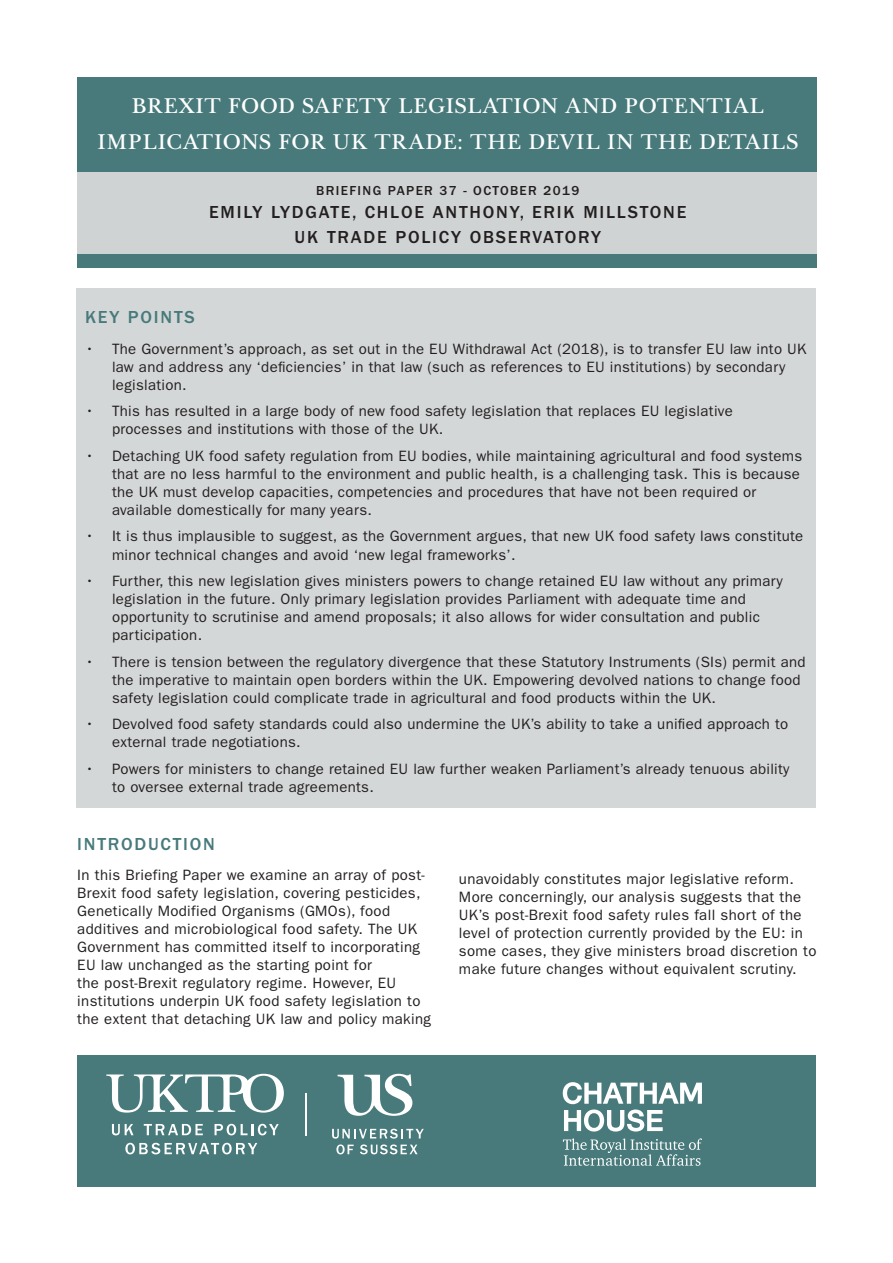
<style>
.page{position:relative;width:893px;height:1263px;background:#fff}
.page>*{position:absolute;margin:0;border:0;box-sizing:border-box;transform-origin:0 0}
.t1{font:22.5px/36px "UOSBASKTITLING";letter-spacing:.02em;color:#fff;text-align:center}
.t2{font:500 18px "ITC Franklin Gothic Std";letter-spacing:.1em;color:#231f20}
.UKTPO_HEADER{font:500 18px "ITC Franklin Gothic Std";letter-spacing:.1em;color:#487a7b}
.UKTPO_PARAGRAPH{font:15px/18px "ITC Franklin Gothic Std";letter-spacing:.02em;color:#231f20}
.t3{font:500 13.5px "ITC Franklin Gothic Std";letter-spacing:.1em;color:#231f20}
</style>
<div class="page">
<div style="left:77px;top:289px;width:739px;height:519px;background:#d0d3d4"></div>
<div style="left:77px;top:77px;width:739px;height:191px;background:#487a7b"></div>
<div style="left:77px;top:172px;width:739px;height:81px;background:#d0d3d4"></div>
<div style="left:77px;top:1055px;width:739px;height:132px;background:#487a7b"></div>
<svg style="left:563px;top:1082px;width:139px;height:49px"></svg>
<svg style="left:563px;top:1138px;width:139px;height:28px"></svg>
<svg style="left:332px;top:1129px;width:92px;height:9px"></svg>
<svg style="left:336px;top:1144px;width:18px;height:10px"></svg>
<svg style="left:360px;top:1144px;width:58px;height:10px"></svg>
<svg style="left:338px;top:1074px;width:74px;height:42px"></svg>
<hr style="left:305px;top:1093px;width:2px;height:42px;background:#fff">
<svg style="left:112px;top:1124px;width:21px;height:11px"></svg>
<svg style="left:144px;top:1124px;width:59px;height:11px"></svg>
<svg style="left:215px;top:1124px;width:64px;height:11px"></svg>
<svg style="left:125px;top:1143px;width:132px;height:11px"></svg>
<svg style="left:106px;top:1074px;width:178px;height:38px"></svg>
<p class="t1" style="left:97px;top:89px;width:703px">BREXIT FOOD SAFETY LEGISLATION AND POTENTIAL<br>IMPLICATIONS FOR UK TRADE: THE DEVIL IN THE DETAILS</p>
<p class="t3" style="left:316px;top:183px;width:264px">BRIEFING PAPER 37 - OCTOBER 2019</p>
<p class="t2" style="left:209px;top:202px;width:479px">EMILY LYDGATE, CHLOE ANTHONY, ERIK MILLSTONE</p>
<p class="t2" style="left:295px;top:227px;width:308px">UK TRADE POLICY OBSERVATORY</p>
<p class="UKTPO_HEADER" style="left:85px;top:307px;width:111px">KEY POINTS</p>
<p class="UKTPO_PARAGRAPH" style="left:112px;top:340px;width:696px;text-indent:-27px">• The Government’s approach, as set out in the EU Withdrawal Act (2018), is to transfer EU law into UK law and address any ‘deficiencies’ in that law (such as references to EU institutions) by secondary legislation.</p>
<p class="UKTPO_PARAGRAPH" style="left:112px;top:402px;width:622px;text-indent:-27px">• This has resulted in a large body of new food safety legislation that replaces EU legislative processes and institutions with those of the UK.</p>
<p class="UKTPO_PARAGRAPH" style="left:112px;top:447px;width:692px;text-indent:-27px">• Detaching UK food safety regulation from EU bodies, while maintaining agricultural and food systems that are no less harmful to the environment and public health, is a challenging task. This is because the UK must develop capacities, competencies and procedures that have not been required or available domestically for many years.</p>
<p class="UKTPO_PARAGRAPH" style="left:112px;top:527px;width:693px;text-indent:-27px">• It is thus implausible to suggest, as the Government argues, that new UK food safety laws constitute minor technical changes and avoid ‘new legal frameworks’.</p>
<p class="UKTPO_PARAGRAPH" style="left:112px;top:572px;width:672px;text-indent:-27px">• Further, this new legislation gives ministers powers to change retained EU law without any primary legislation in the future. Only primary legislation provides Parliament with adequate time and opportunity to scrutinise and amend proposals; it also allows for wider consultation and public participation.</p>
<p class="UKTPO_PARAGRAPH" style="left:112px;top:652px;width:695px;text-indent:-27px">• There is tension between the regulatory divergence that these Statutory Instruments (SIs) permit and the imperative to maintain open borders within the UK. Empowering devolved nations to change food safety legislation could complicate trade in agricultural and food products within the UK.</p>
<p class="UKTPO_PARAGRAPH" style="left:112px;top:715px;width:678px;text-indent:-27px">• Devolved food safety standards could also undermine the UK’s ability to take a unified approach to external trade negotiations.</p>
<p class="UKTPO_PARAGRAPH" style="left:112px;top:759px;width:679px;text-indent:-27px">• Powers for ministers to change retained EU law further weaken Parliament’s already tenuous ability to oversee external trade agreements.</p>
<p class="UKTPO_HEADER" style="left:77px;top:834px;width:139px">INTRODUCTION</p>
<p class="UKTPO_PARAGRAPH" style="left:77px;top:866px;width:355px">In this Briefing Paper we examine an array of post-Brexit food safety legislation, covering pesticides, Genetically Modified Organisms (GMOs), food additives and microbiological food safety. The UK Government has committed itself to incorporating EU law unchanged as the starting point for<br>the post-Brexit regulatory regime. However, EU institutions underpin UK food safety legislation to the extent that detaching UK law and policy making</p>
<p class="UKTPO_PARAGRAPH" style="left:459px;top:870px;width:359px">unavoidably constitutes major legislative reform.<br>More concerningly, our analysis suggests that the UK’s post-Brexit food safety rules fall short of the level of protection currently provided by the EU: in some cases, they give ministers broad discretion to make future changes without equivalent scrutiny.</p>
</div>
